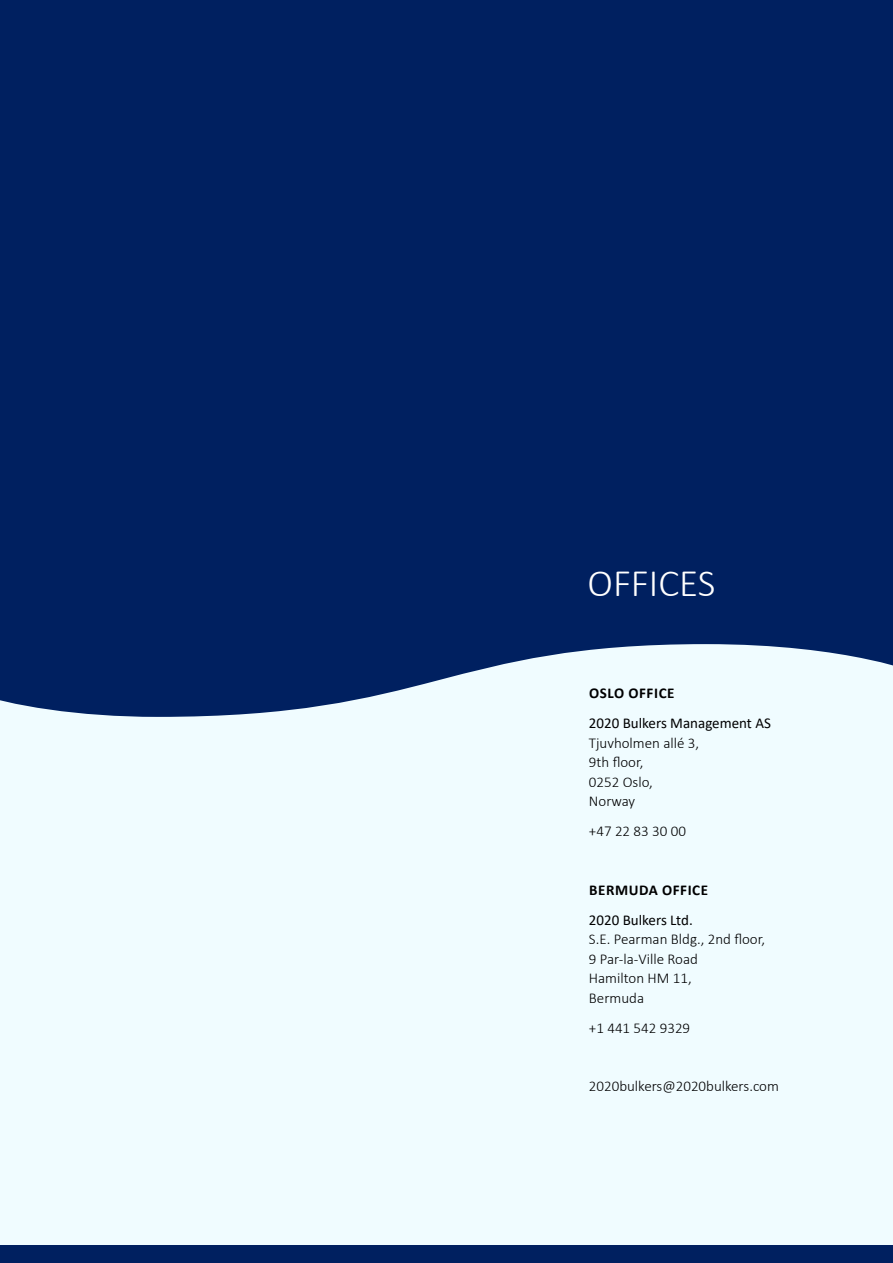
<style>
.page{position:relative;width:893px;height:1263px;background:#fff}
.page>*{position:absolute;margin:0;border:0;box-sizing:border-box;transform-origin:0 0}
.t1{font:300 39px "Calibri";color:#fff}
.t2{font:300 15px/19.5px "Calibri";color:#000}
.t3{font:15px "Calibri";color:#000}
.t4{font:700 15px "Calibri";letter-spacing:.04em;color:#000}
</style>
<div class="page">
<div style="left:0;top:614px;width:893px;height:649px;background:#f0fcff"></div>
<div style="left:0;top:43px;width:893px;height:674px;background:#002060"></div>
<div style="left:0;top:1246px;width:893px;height:17px;background:#002060"></div>
<div style="left:0;top:0;width:893px;height:43px;background:#002060"></div>
<h1 class="t1" style="left:588px;top:559px;width:129px">OFFICES</h1>
<p class="t4" style="left:589px;top:682px;width:87px">OSLO OFFICE</p>
<p class="t3" style="left:589px;top:713px;width:183px">2020 Bulkers Management AS</p>
<p class="t2" style="left:589px;top:733px;width:112px">Tjuvholmen allé 3,<br>9th floor,<br>0252 Oslo,<br>Norway</p>
<p class="t2" style="left:589px;top:821px;width:99px">+47 22 83 30 00</p>
<p class="t4" style="left:589px;top:879px;width:120px">BERMUDA OFFICE</p>
<p class="t3" style="left:589px;top:909px;width:105px">2020 Bulkers Ltd.</p>
<p class="t2" style="left:589px;top:929px;width:178px">S.E. Pearman Bldg., 2nd floor,<br>9 Par-la-Ville Road<br>Hamilton HM 11,<br>Bermuda</p>
<p class="t2" style="left:589px;top:1018px;width:103px">+1 441 542 9329</p>
<p class="t2" style="left:589px;top:1076px;width:191px">2020bulkers@2020bulkers.com</p>
</div>
